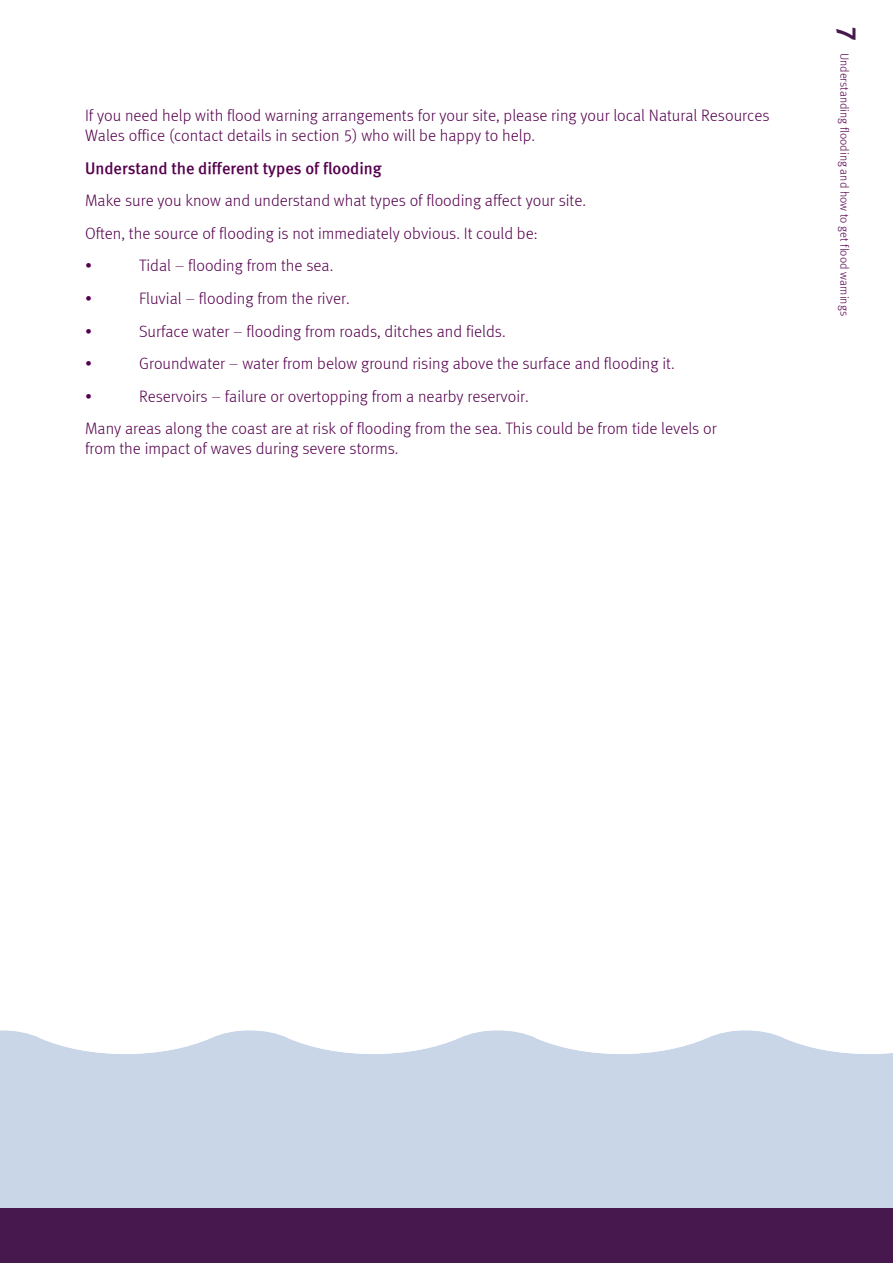
<style>
.page{position:relative;width:893px;height:1263px;background:#fff}
.page>*{position:absolute;margin:0;border:0;box-sizing:border-box;transform-origin:0 0}
.t1{font:27px "EA Meta Bold Roman";color:#47184e}
.t2{font:300 16.5px/32.5px "EA Meta";color:#56004e}
.t3{font:16.5px "EA Meta Medium Roman";color:#56004e}
.t4{font:300 12px "EA Meta";color:#56004e}
</style>
<div class="page">
<svg style="left:0;top:1030px;width:893px;height:179px;fill:#c9d6e8"></svg>
<div style="left:0;top:1209px;width:893px;height:54px;background:#47184e"></div>
<p class="t2" style="left:85px;top:106px;width:686px;line-height:19.8px">If you need help with flood warning arrangements for your site, please ring your local Natural Resources<br>Wales office (contact details in section 5) who will be happy to help.</p>
<p class="t3" style="left:85px;top:158px;width:298px">Understand the different types of flooding</p>
<p class="t2" style="left:85px;top:184px;width:502px">Make sure you know and understand what types of flooding affect your site.<br>Often, the source of flooding is not immediately obvious. It could be:<br>•</p>
<p class="t2" style="left:139px;top:249px;width:196px">Tidal – flooding from the sea.</p>
<p class="t2" style="left:85px;top:282px;width:9px">•</p>
<p class="t2" style="left:139px;top:282px;width:212px">Fluvial – flooding from the river.</p>
<p class="t2" style="left:85px;top:314px;width:9px">•</p>
<p class="t2" style="left:139px;top:314px;width:368px">Surface water – flooding from roads, ditches and fields.</p>
<p class="t2" style="left:85px;top:347px;width:9px">•</p>
<p class="t2" style="left:139px;top:347px;width:537px">Groundwater – water from below ground rising above the surface and flooding it.</p>
<p class="t2" style="left:85px;top:380px;width:9px">•</p>
<p class="t2" style="left:85px;top:380px;width:633px;text-indent:54px">Reservoirs – failure or overtopping from a nearby reservoir.<br>Many areas along the coast are at risk of flooding from the sea. This could be from tide levels or</p>
<p class="t2" style="left:85px;top:432px;width:315px">from the impact of waves during severe storms.</p>
<h1 class="t1" style="left:863px;top:26px;width:17px;rotate:90deg">7</h1>
<p class="t4" style="left:851px;top:53px;width:264px;rotate:90deg">Understanding flooding and how to get flood warnings</p>
</div>
